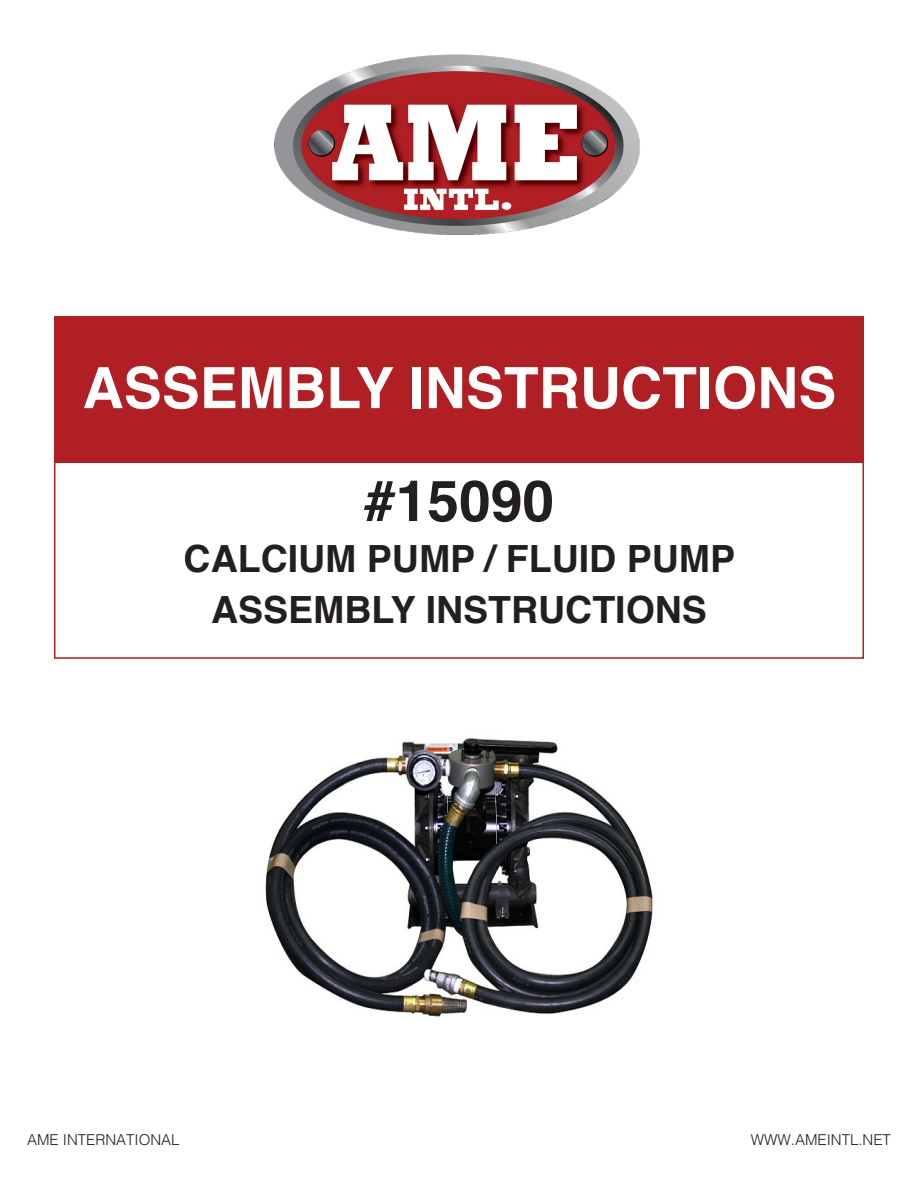
<style>
.page{position:relative;width:918px;height:1188px;background:#fff}
.page>*{position:absolute;margin:0;border:0;box-sizing:border-box;transform-origin:0 0}
.t1{font:700 57px "Helvetica";color:#fff}
.t2{font:700 57px "Helvetica";color:#231f20}
.t3{font:700 37.5px "Helvetica";color:#231f20}
.t4{font:300 15px "Helvetica";color:#231f20}
</style>
<div class="page">
<img style="left:274px;top:54px;width:366px;height:180px">
<div style="left:55px;top:316px;width:809px;height:146px;background:#b01f24"></div>
<div style="left:54px;top:316px;width:810px;height:343px;border:2px solid #b01f24"></div>
<img style="left:265px;top:738px;width:388px;height:279px">
<p class="t1" style="left:82px;top:342px;width:755px">ASSEMBLY INSTRUCTIONS</p>
<p class="t2" style="left:364px;top:455px;width:192px">#15090</p>
<p class="t3" style="left:184px;top:529px;width:553px">CALCIUM PUMP / FLUID PUMP</p>
<p class="t3" style="left:211px;top:580px;width:497px">ASSEMBLY INSTRUCTIONS</p>
<p class="t4" style="left:27px;top:1127px;width:154px">AME INTERNATIONAL</p>
<p class="t4" style="left:751px;top:1127px;width:142px">WWW.AMEINTL.NET</p>
</div>
